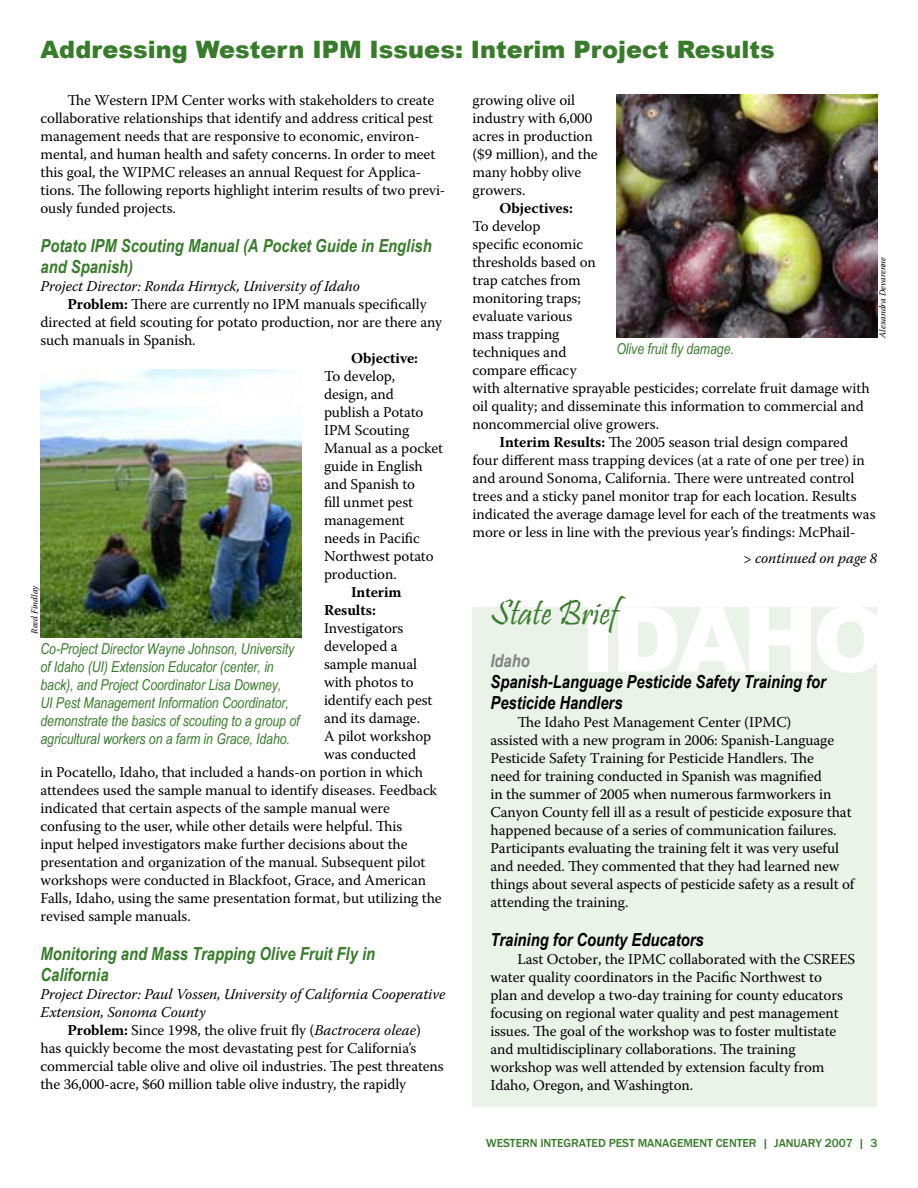
<style>
.page{position:relative;width:918px;height:1188px;background:#fff}
.page>*{position:absolute;margin:0;border:0;box-sizing:border-box;transform-origin:0 0}
.t1{font:900 90px "Arial";letter-spacing:-.05em;color:#fff}
.t2{font:36px "Pristina";color:#387c2b}
.t3{font:900 24px "Arial";color:#387c2b}
.t4{font:italic 700 18px/21px "Arial Narrow";color:#387c2b}
.t5{font:italic 700 18px/21px "Arial Narrow";color:#000}
.t6{font:italic 700 18px "Arial Narrow";color:#808284}
.t7{font:15px/18px "Warnock Pro";letter-spacing:-.005em;color:#000}
.t8{font:italic 15px/18px "Arial Narrow";letter-spacing:-.005em;color:#387c2b}
.t9{font:italic 15px "Warnock Pro";letter-spacing:-.005em;color:#000}
.t10{font:700 15px/18px "Warnock Pro";letter-spacing:-.005em;color:#000}
.t11{font:500 12px "Franklin Gothic";letter-spacing:-.005em;color:#387c2b}
.t12{font:italic 9px "Warnock Pro";letter-spacing:-.005em;color:#000}
.s1{font-weight:700}
.s2{font-style:italic}
</style>
<div class="page">
<img style="left:40px;top:369px;width:262px;height:269px">
<img style="left:616px;top:94px;width:262px;height:243px">
<div style="left:472px;top:608px;width:406px;height:499px;background:#ebf2ea"></div>
<h3 class="t3" style="left:40px;top:32px;width:736px">Addressing Western IPM Issues: Interim Project Results</h3>
<p class="t7" style="left:40px;top:91px;width:406px;text-indent:27px">The Western IPM Center works with stakeholders to create collaborative relationships that identify and address critical pest management needs that are responsive to economic, environ&shy;mental, and human health and safety concerns. In order to meet this goal, the WIPMC releases an annual Request for Applica&shy;tions. The following reports highlight interim results of two previ&shy;ously funded projects.</p>
<p class="t4" style="left:40px;top:235px;width:393px">Potato IPM Scouting Manual (A Pocket Guide in English and Spanish)</p>
<p class="t9" style="left:40px;top:277px;width:321px">Project Director: Ronda Hirnyck, University of Idaho</p>
<p class="t7" style="left:68px;top:295px;width:361px"><span class="s1">Problem:</span> There are currently no IPM manuals specifically</p>
<p class="t7" style="left:40px;top:313px;width:403px">directed at field scouting for potato production, nor are there any</p>
<p class="t7" style="left:40px;top:331px;width:157px">such manuals in Spanish.</p>
<p class="t10" style="left:351px;top:349px;width:69px">Objective:</p>
<p class="t7" style="left:324px;top:367px;width:121px">To develop,<br>design, and publish a Potato<br>IPM Scouting<br>Manual as a pocket guide in English and Spanish to<br>fill unmet pest management needs in Pacific<br>Northwest potato production.</p>
<p class="t10" style="left:324px;top:583px;width:79px;text-indent:27px">Interim<br>Results:</p>
<p class="t7" style="left:324px;top:619px;width:81px">Investigators</p>
<p class="t7" style="left:324px;top:637px;width:75px">developed a</p>
<p class="t7" style="left:324px;top:655px;width:95px">sample manual</p>
<p class="t7" style="left:324px;top:673px;width:91px">with photos to</p>
<p class="t7" style="left:324px;top:691px;width:110px">identify each pest</p>
<p class="t7" style="left:324px;top:709px;width:98px">and its damage.</p>
<p class="t7" style="left:324px;top:727px;width:109px">A pilot workshop</p>
<p class="t7" style="left:324px;top:745px;width:94px">was conducted</p>
<p class="t7" style="left:40px;top:763px;width:384px">in Pocatello, Idaho, that included a hands-on portion in which</p>
<p class="t7" style="left:40px;top:781px;width:398px">attendees used the sample manual to identify diseases. Feedback</p>
<p class="t7" style="left:40px;top:799px;width:351px">indicated that certain aspects of the sample manual were</p>
<p class="t7" style="left:40px;top:817px;width:363px">confusing to the user, while other details were helpful. This</p>
<p class="t7" style="left:40px;top:835px;width:369px">input helped investigators make further decisions about the</p>
<p class="t7" style="left:40px;top:853px;width:386px">presentation and organization of the manual. Subsequent pilot</p>
<p class="t7" style="left:40px;top:871px;width:387px">workshops were conducted in Blackfoot, Grace, and American</p>
<p class="t7" style="left:40px;top:889px;width:403px">Falls, Idaho, using the same presentation format, but utilizing the</p>
<p class="t7" style="left:40px;top:907px;width:152px">revised sample manuals.</p>
<p class="t4" style="left:40px;top:943px;width:336px">Monitoring and Mass Trapping Olive Fruit Fly in<br>California</p>
<p class="t9" style="left:40px;top:985px;width:407px">Project Director: Paul Vossen, University of California Cooperative</p>
<p class="t9" style="left:40px;top:1003px;width:167px">Extension, Sonoma County</p>
<p class="t7" style="left:68px;top:1021px;width:355px"><span class="s1">Problem:</span> Since 1998, the olive fruit fly (<span class="s2">Bactrocera oleae</span>)</p>
<p class="t7" style="left:40px;top:1039px;width:377px">has quickly become the most devastating pest for California’s</p>
<p class="t7" style="left:40px;top:1057px;width:405px">commercial table olive and olive oil industries. The pest threatens</p>
<p class="t7" style="left:40px;top:1075px;width:367px">the 36,000-acre, $60 million table olive industry, the rapidly</p>
<p class="t12" style="left:29px;top:634px;width:50px;rotate:-90deg">Reed Findlay</p>
<p class="t8" style="left:40px;top:640px;width:261px">Co-Project Director Wayne Johnson, University of Idaho (UI) Extension Educator (center, in back), and Project Coordinator Lisa Downey,<br>UI Pest Management Information Coordinator, demonstrate the basics of scouting to a group of agricultural workers on a farm in Grace, Idaho.</p>
<p class="t7" style="left:472px;top:91px;width:127px">growing olive oil industry with 6,000 acres in production ($9 million), and the many hobby olive growers.</p>
<p class="t10" style="left:500px;top:199px;width:75px">Objectives:</p>
<p class="t7" style="left:472px;top:217px;width:399px">To develop<br>specific economic<br>thresholds based on<br>trap catches from<br>monitoring traps;<br>evaluate various<br>mass trapping<br>techniques and<br>compare efficacy<br>with alternative sprayable pesticides; correlate fruit damage with oil quality; and disseminate this information to commercial and noncommercial olive growers.</p>
<p class="t7" style="left:472px;top:433px;width:405px;text-indent:27px"><span class="s1">Interim Results:</span> The 2005 season trial design compared four different mass trapping devices (at a rate of one per tree) in and around Sonoma, California. There were untreated control trees and a sticky panel monitor trap for each location. Results indicated the average damage level for each of the treatments was more or less in line with the previous year’s findings: McPhail-</p>
<p class="t12" style="left:877px;top:338px;width:82px;rotate:-90deg">Alexandra Devarenne</p>
<p class="t8" style="left:616px;top:340px;width:119px">Olive fruit fly damage.</p>
<p class="t9" style="left:743px;top:549px;width:136px">&gt; continued on page 8</p>
<h2 class="t2" style="left:490px;top:593px;width:130px">State Brief</h2>
<p class="t6" style="left:490px;top:647px;width:41px">Idaho</p>
<p class="t5" style="left:490px;top:670px;width:337px">Spanish-Language Pesticide Safety Training for<br>Pesticide Handlers</p>
<p class="t7" style="left:490px;top:713px;width:365px;text-indent:27px">The Idaho Pest Management Center (IPMC)<br>assisted with a new program in 2006: Spanish-Language Pesticide Safety Training for Pesticide Handlers. The<br>need for training conducted in Spanish was magnified<br>in the summer of 2005 when numerous farmworkers in Canyon County fell ill as a result of pesticide exposure that happened because of a series of communication failures.<br>Participants evaluating the training felt it was very useful and needed. They commented that they had learned new things about several aspects of pesticide safety as a result of attending the training.</p>
<p class="t5" style="left:490px;top:928px;width:215px">Training for County Educators</p>
<p class="t7" style="left:490px;top:950px;width:366px;text-indent:27px">Last October, the IPMC collaborated with the CSREES water quality coordinators in the Pacific Northwest to<br>plan and develop a two-day training for county educators focusing on regional water quality and pest management issues. The goal of the workshop was to foster multistate and multidisciplinary collaborations. The training workshop was well attended by extension faculty from Idaho, Oregon, and Washington.</p>
<h1 class="t1" style="left:581px;top:574px;width:308px">IDAHO</h1>
<p class="t11" style="left:486px;top:1135px;width:380px">WESTERN INTEGRATED PEST MANAGEMENT CENTER | JANUARY 2007 |</p>
</div>
